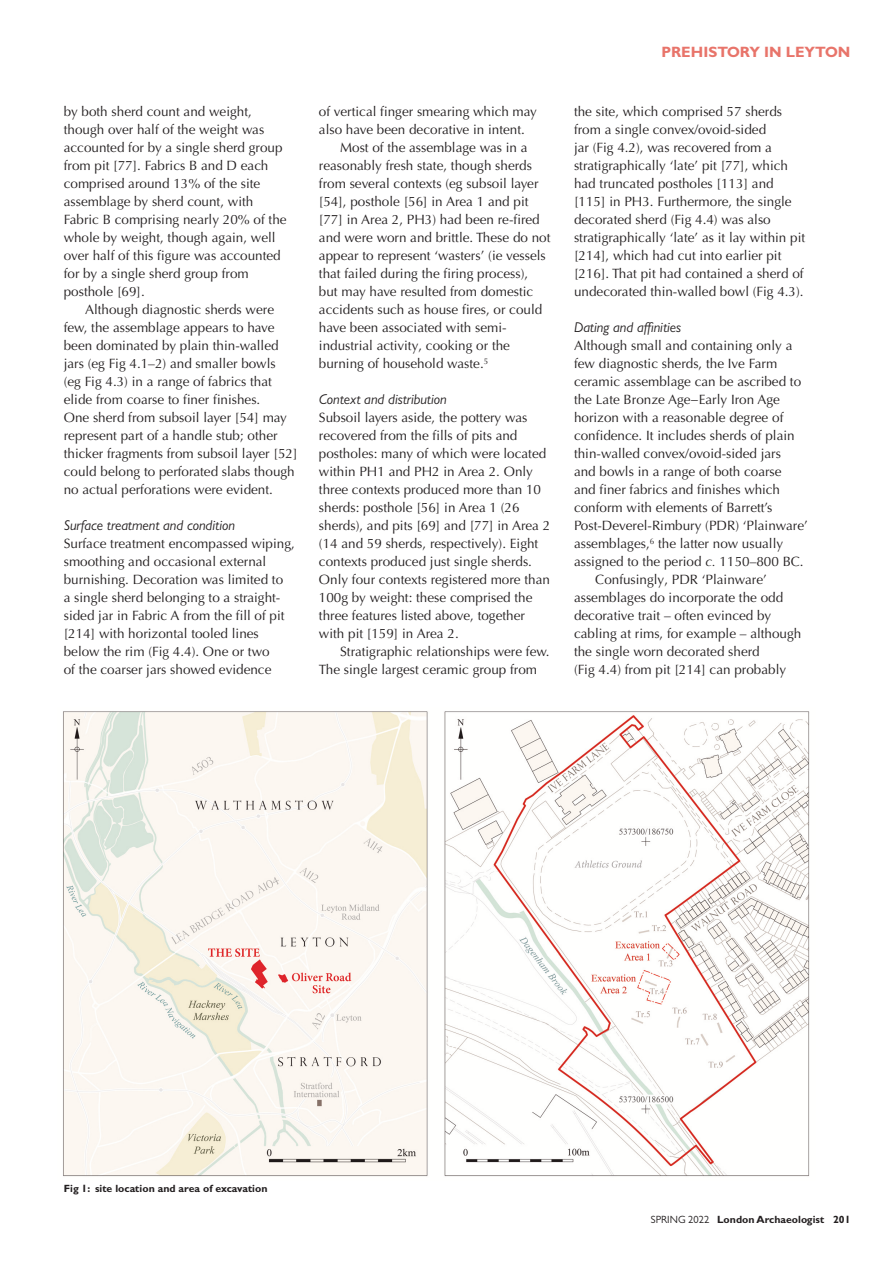
<style>
.page{position:relative;width:893px;height:1263px;background:#fff}
.page>*{position:absolute;margin:0;border:0;box-sizing:border-box;transform-origin:0 0}
.t1{font:700 15px "Gill Sans MT Pro";color:#e8746a}
.t2{font:italic 14.25px "Gill Sans MT Pro";color:#231f20}
.t3{font:13.5px/18px "Optima LT Pro";color:#231f20}
.t4{font:700 10.5px "Gill Sans MT Pro";color:#231f20}
.s1{font-style:italic}
.s2{font-weight:400}
</style>
<div class="page">
<img style="left:63px;top:711px;width:747px;height:466px">
<p class="t3" style="left:64px;top:104px;width:224px">by both sherd count and weight, though over half of the weight was accounted for by a single sherd group from pit [77]. Fabrics B and D each comprised around 13% of the site assemblage by sherd count, with<br>Fabric B comprising nearly 20% of the whole by weight, though again, well over half of this figure was accounted for by a single sherd group from posthole [69].</p>
<p class="t3" style="left:64px;top:302px;width:235px;text-indent:21px">Although diagnostic sherds were few, the assemblage appears to have been dominated by plain thin-walled jars (eg Fig 4.1–2) and smaller bowls<br>(eg Fig 4.3) in a range of fabrics that elide from coarse to finer finishes.<br>One sherd from subsoil layer [54] may represent part of a handle stub; other thicker fragments from subsoil layer [52] could belong to perforated slabs though no actual perforations were evident.</p>
<h2 class="t2" style="left:64px;top:520px;width:173px">Surface treatment and condition</h2>
<p class="t3" style="left:64px;top:536px;width:233px">Surface treatment encompassed wiping, smoothing and occasional external burnishing. Decoration was limited to<br>a single sherd belonging to a straight&shy;sided jar in Fabric A from the fill of pit [214] with horizontal tooled lines below the rim (Fig 4.4). One or two<br>of the coarser jars showed evidence</p>
<p class="t3" style="left:319px;top:104px;width:219px">of vertical finger smearing which may also have been decorative in intent.</p>
<p class="t3" style="left:319px;top:140px;width:233px;text-indent:21px">Most of the assemblage was in a reasonably fresh state, though sherds from several contexts (eg subsoil layer [54], posthole [56] in Area 1 and pit [77] in Area 2, PH3) had been re-fired and were worn and brittle. These do not appear to represent ‘wasters’ (ie vessels that failed during the firing process),<br>but may have resulted from domestic accidents such as house fires, or could have been associated with semi&shy;industrial activity, cooking or the burning of household waste.<sup>5</sup></p>
<h2 class="t2" style="left:319px;top:394px;width:129px">Context and distribution</h2>
<p class="t3" style="left:319px;top:410px;width:233px">Subsoil layers aside, the pottery was recovered from the fills of pits and postholes: many of which were located within PH1 and PH2 in Area 2. Only three contexts produced more than 10 sherds: posthole [56] in Area 1 (26 sherds), and pits [69] and [77] in Area 2 (14 and 59 sherds, respectively). Eight contexts produced just single sherds.<br>Only four contexts registered more than 100g by weight: these comprised the three features listed above, together with pit [159] in Area 2.</p>
<p class="t3" style="left:319px;top:644px;width:232px;text-indent:21px">Stratigraphic relationships were few.<br>The single largest ceramic group from</p>
<p class="t1" style="left:661px;top:47px;width:191px">PREHISTORY IN LEYTON</p>
<p class="t3" style="left:574px;top:104px;width:233px">the site, which comprised 57 sherds from a single convex/ovoid-sided<br>jar (Fig 4.2), was recovered from a stratigraphically ‘late’ pit [77], which had truncated postholes [113] and [115] in PH3. Furthermore, the single decorated sherd (Fig 4.4) was also stratigraphically ‘late’ as it lay within pit [214], which had cut into earlier pit [216]. That pit had contained a sherd of undecorated thin-walled bowl (Fig 4.3).</p>
<h2 class="t2" style="left:574px;top:322px;width:109px">Dating and affinities</h2>
<p class="t3" style="left:574px;top:338px;width:235px">Although small and containing only a few diagnostic sherds, the Ive Farm ceramic assemblage can be ascribed to the Late Bronze Age−Early Iron Age horizon with a reasonable degree of confidence. It includes sherds of plain thin-walled convex/ovoid-sided jars<br>and bowls in a range of both coarse<br>and finer fabrics and finishes which conform with elements of Barrett’s Post-Deverel-Rimbury (PDR) ‘Plainware’ assemblages,<sup>6</sup> the latter now usually assigned to the period <span class="s1">c.</span> 1150–800 BC.</p>
<p class="t3" style="left:574px;top:572px;width:229px;text-indent:21px">Confusingly, PDR ‘Plainware’ assemblages do incorporate the odd decorative trait – often evinced by cabling at rims, for example – although the single worn decorated sherd<br>(Fig 4.4) from pit [214] can probably</p>
<p class="t4" style="left:64px;top:1185px;width:205px">Fig 1: site location and area of excavation</p>
<p class="t4" style="left:651px;top:1216px;width:201px"><span class="s2">SPRING 2022</span> London Archaeologist 201</p>
</div>
